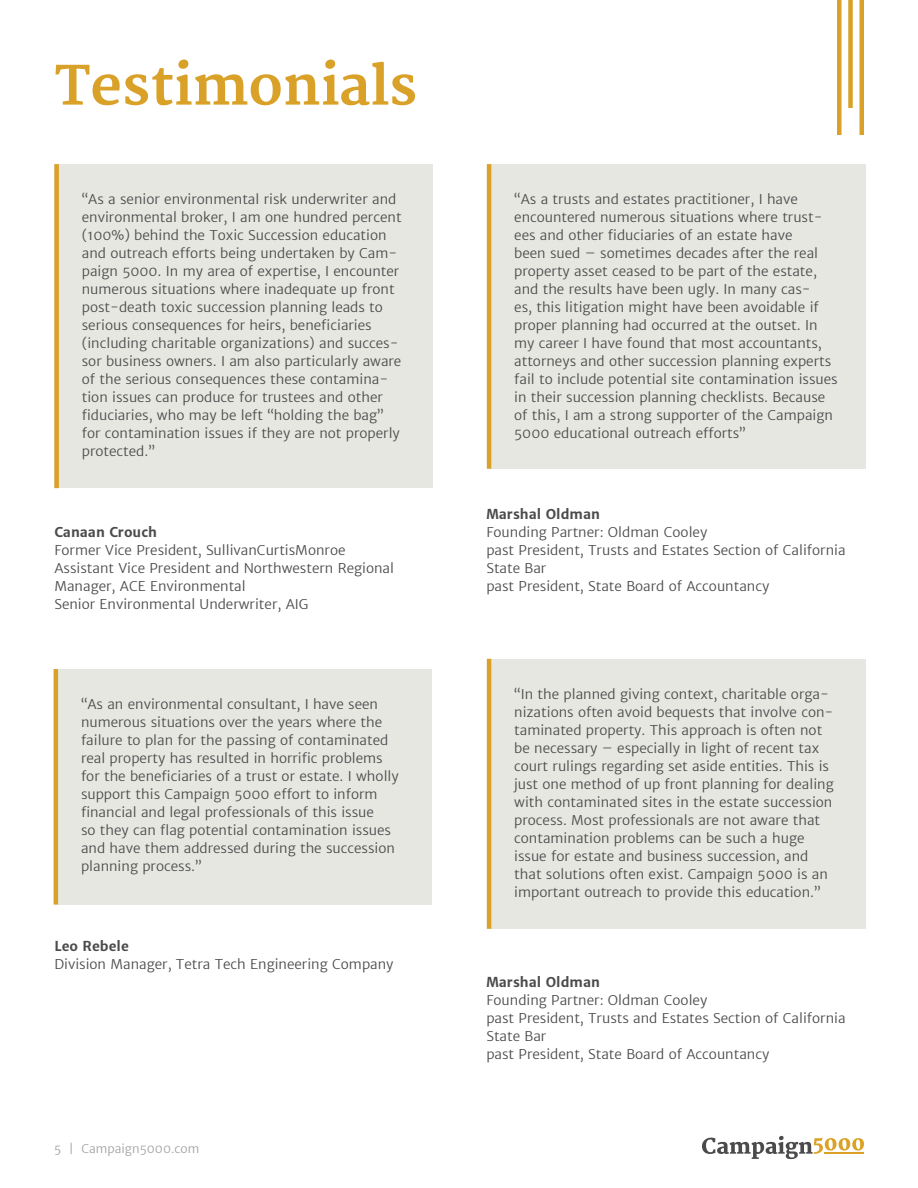
<style>
.page{position:relative;width:918px;height:1188px;background:#fff}
.page>*{position:absolute;margin:0;border:0;box-sizing:border-box;transform-origin:0 0}
.t1{font:700 54px "Merriweather";color:#d9a127}
.t2{font:300 13.5px/18px "Merriweather Sans";color:#4b4b4c}
.t3{font:700 13.5px "Merriweather Sans";color:#4b4b4c}
.t4{font:300 12px "Merriweather Sans";color:#a4a1a1}
</style>
<div class="page">
<svg style="left:702px;top:1136px;width:162px;height:23px"></svg>
<hr style="left:825px;top:1152px;width:39px;height:2px;background:#dca227">
<hr style="left:860px;top:0;width:4px;height:135px;background:#d9a127">
<div style="left:848px;top:0;width:5px;height:108px;background:#d9a127"></div>
<div style="left:837px;top:0;width:5px;height:135px;background:#d9a127"></div>
<div style="left:55px;top:164px;width:378px;height:324px;background:#e7e7e2"></div>
<div style="left:54px;top:164px;width:5px;height:324px;background:#d9a127"></div>
<div style="left:54px;top:669px;width:378px;height:235px;background:#e7e7e2"></div>
<hr style="left:54px;top:669px;width:4px;height:236px;background:#d9a127">
<div style="left:487px;top:164px;width:378px;height:305px;background:#e7e7e2"></div>
<hr style="left:487px;top:164px;width:4px;height:305px;background:#d9a127">
<div style="left:487px;top:659px;width:378px;height:270px;background:#e7e7e2"></div>
<hr style="left:487px;top:659px;width:4px;height:270px;background:#d9a127">
<h1 class="t1" style="left:54px;top:53px;width:364px">Testimonials</h1>
<p class="t2" style="left:82px;top:191px;width:321px">“As a senior environmental risk underwriter and environmental broker, I am one hundred percent (100%) behind the Toxic Succession education and outreach efforts being undertaken by Cam&shy;paign 5000. In my area of expertise, I encounter numerous situations where inadequate up front post-death toxic succession planning leads to serious consequences for heirs, beneficiaries (including charitable organizations) and succes&shy;sor business owners. I am also particularly aware of the serious consequences these contamina&shy;tion issues can produce for trustees and other fiduciaries, who may be left “holding the bag” for contamination issues if they are not properly protected.”</p>
<p class="t3" style="left:54px;top:523px;width:104px">Canaan Crouch</p>
<p class="t2" style="left:54px;top:541px;width:341px">Former Vice President, SullivanCurtisMonroe Assistant Vice President and Northwestern Regional Manager, ACE Environmental<br>Senior Environmental Underwriter, AIG</p>
<p class="t2" style="left:81px;top:696px;width:319px">“As an environmental consultant, I have seen numerous situations over the years where the failure to plan for the passing of contaminated real property has resulted in horrific problems for the beneficiaries of a trust or estate. I wholly support this Campaign 5000 effort to inform financial and legal professionals of this issue<br>so they can flag potential contamination issues and have them addressed during the succession planning process.”</p>
<p class="t3" style="left:54px;top:937px;width:76px">Leo Rebele</p>
<p class="t2" style="left:54px;top:955px;width:341px">Division Manager, Tetra Tech Engineering Company</p>
<p class="t4" style="left:54px;top:1142px;width:147px">5 | Campaign5000.com</p>
<p class="t2" style="left:514px;top:191px;width:325px">“As a trusts and estates practitioner, I have encountered numerous situations where trust&shy;ees and other fiduciaries of an estate have<br>been sued – sometimes decades after the real property asset ceased to be part of the estate, and the results have been ugly. In many cas-<br>es, this litigation might have been avoidable if proper planning had occurred at the outset. In my career I have found that most accountants, attorneys and other succession planning experts fail to include potential site contamination issues in their succession planning checklists. Because of this, I am a strong supporter of the Campaign 5000 educational outreach efforts”</p>
<p class="t3" style="left:486px;top:505px;width:115px">Marshal Oldman</p>
<p class="t2" style="left:486px;top:523px;width:361px">Founding Partner: Oldman Cooley<br>past President, Trusts and Estates Section of California State Bar<br>past President, State Board of Accountancy</p>
<p class="t2" style="left:514px;top:685px;width:321px">“In the planned giving context, charitable orga&shy;nizations often avoid bequests that involve con&shy;taminated property. This approach is often not be necessary – especially in light of recent tax court rulings regarding set aside entities. This is just one method of up front planning for dealing with contaminated sites in the estate succession process. Most professionals are not aware that contamination problems can be such a huge issue for estate and business succession, and that solutions often exist. Campaign 5000 is an important outreach to provide this education.”</p>
<p class="t3" style="left:486px;top:973px;width:115px">Marshal Oldman</p>
<p class="t2" style="left:486px;top:991px;width:361px">Founding Partner: Oldman Cooley<br>past President, Trusts and Estates Section of California State Bar<br>past President, State Board of Accountancy</p>
</div>
